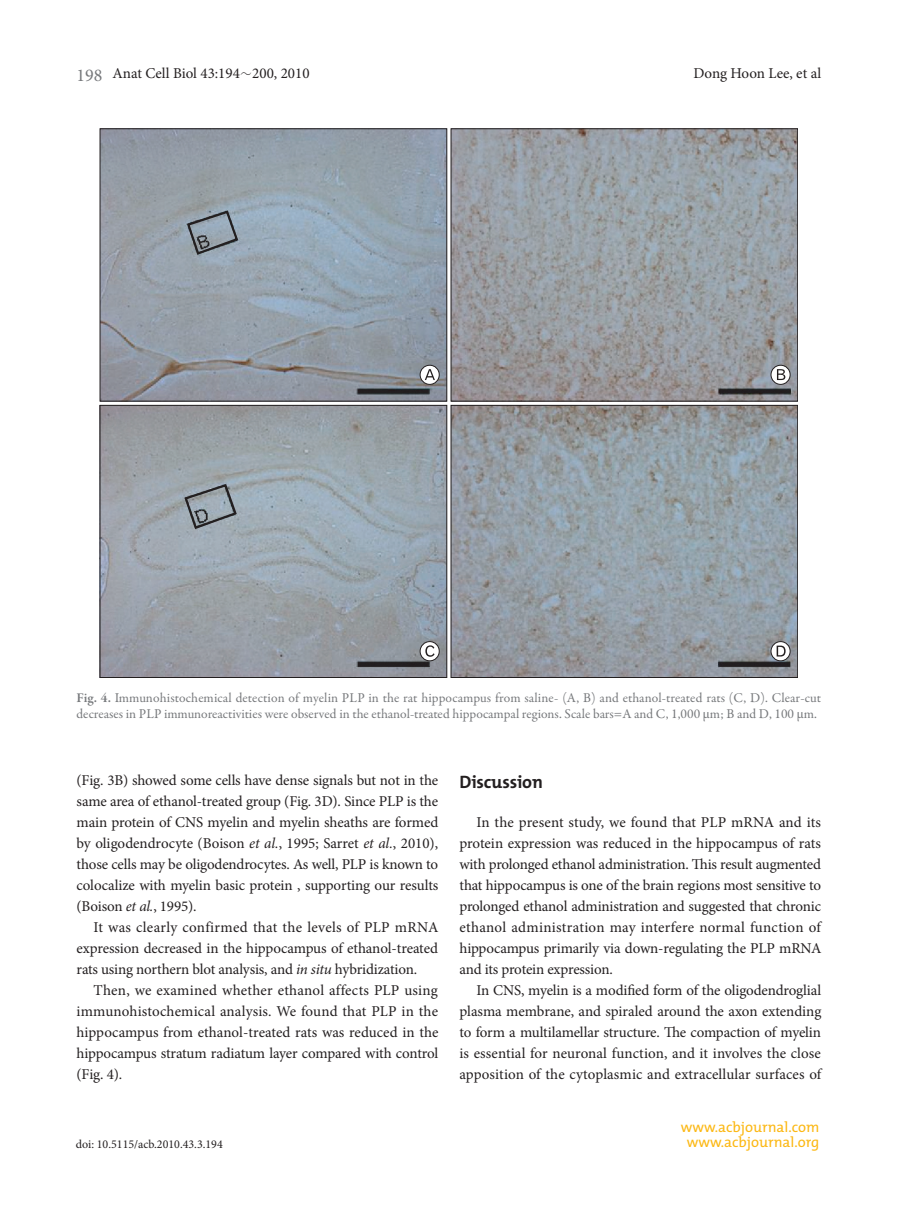
<style>
.page{position:relative;width:919px;height:1217px;background:#fff}
.page>*{position:absolute;margin:0;border:0;box-sizing:border-box;transform-origin:0 0}
.대제목{font:700 18px "The Mix";letter-spacing:-.01em;color:#231f20}
.본문{font:15px/21px "Minion Pro";letter-spacing:-.01em;color:#231f20;text-align:justify}
.t1{font:14.7px "The Mix";color:#fcb814}
.캡션{font:13.5px/16.2px "Garamond Premr Pro";color:#76787b}
.t2{font:12px "Minion Pro";color:#231f20}
.s1{font-size:18px;color:#76787b}
.s2{font-family:"YDIY Mj O310"}
.s3{font-weight:600}
.s4{font-family:"Garamond"}
.s5{font-family:"Minion Pro"}
.s6{font-style:italic}
</style>
<div class="page">
<svg style="left:100px;top:128px;width:697px;height:549px;background:#969da4"></svg>
<svg style="left:420px;top:365px;width:19px;height:19px"></svg>
<div style="left:420px;top:365px;width:19px;height:19px;border:1px solid #231f20;border-radius:50%"></div>
<svg style="left:424px;top:369px;width:11px;height:11px"></svg>
<svg style="left:771px;top:365px;width:19px;height:19px"></svg>
<div style="left:770px;top:365px;width:20px;height:19px;border:1px solid #231f20;border-radius:50%"></div>
<svg style="left:776px;top:369px;width:9px;height:11px"></svg>
<svg style="left:420px;top:641px;width:19px;height:19px"></svg>
<div style="left:420px;top:641px;width:19px;height:20px;border:1px solid #231f20;border-radius:50%"></div>
<svg style="left:425px;top:645px;width:9px;height:11px"></svg>
<svg style="left:771px;top:641px;width:19px;height:19px"></svg>
<div style="left:770px;top:641px;width:20px;height:20px;border:1px solid #231f20;border-radius:50%"></div>
<svg style="left:776px;top:645px;width:9px;height:11px"></svg>
<svg style="left:183px;top:209px;width:56px;height:321px;background:#939ba2"></svg>
<p class="본문" style="left:77px;top:63px;width:234px"><span class="s1">198</span> Anat Cell Biol 43:194<span class="s2">~</span>200, 2010</p>
<p class="본문" style="left:693px;top:63px;width:129px">Dong Hoon Lee, et al</p>
<p class="캡션" style="left:77px;top:689px;width:746px"><span class="s3">Fig. 4.</span> Immunohistochemical detection of myelin PLP in the rat hippocampus from saline<span class="s4">-</span> (A, B) and ethanol<span class="s4">-</span>treated rats (C, D). Clear<span class="s4">-</span>cut decreases in PLP immunoreactivities were observed in the ethanol<span class="s4">-</span>treated hippocampal regions. Scale bars=A and C, 1,000 <span class="s5">μ</span>m; B and D, 100 <span class="s5">μ</span>m.</p>
<p class="본문" style="left:77px;top:769px;width:363px">(Fig. 3B) showed some cells have dense signals but not in the same area of ethanol-treated group (Fig. 3D). Since PLP is the main protein of CNS myelin and myelin sheaths are formed by oligodendrocyte (Boison <span class="s6">et al.</span>, 1995; Sarret <span class="s6">et al.</span>, 2010), those cells may be oligodendrocytes. As well, PLP is known to colocalize with myelin basic protein , supporting our results (Boison <span class="s6">et al.</span>, 1995).</p>
<p class="본문" style="left:77px;top:916px;width:363px;text-indent:17px">It was clearly confirmed that the levels of PLP mRNA expression decreased in the hippocampus of ethanol-treated rats using northern blot analysis, and <span class="s6">in situ</span> hybridization.</p>
<p class="본문" style="left:77px;top:979px;width:363px;text-indent:17px">Then, we examined whether ethanol affects PLP using immunohistochemical analysis. We found that PLP in the hippocampus from ethanol-treated rats was reduced in the hippocampus stratum radiatum layer compared with control (Fig. 4).</p>
<p class="대제목" style="left:459px;top:766px;width:85px">Discussion</p>
<p class="본문" style="left:459px;top:811px;width:363px;text-indent:17px">In the present study, we found that PLP mRNA and its protein expression was reduced in the hippocampus of rats with prolonged ethanol administration. This result augmented that hippocampus is one of the brain regions most sensitive to prolonged ethanol administration and suggested that chronic ethanol administration may interfere normal function of hippocampus primarily via down-regulating the PLP mRNA and its protein expression.</p>
<p class="본문" style="left:459px;top:979px;width:363px;text-indent:17px">In CNS, myelin is a modified form of the oligodendroglial plasma membrane, and spiraled around the axon extending to form a multilamellar structure. The compaction of myelin is essential for neuronal function, and it involves the close apposition of the cytoplasmic and extracellular surfaces of</p>
<p class="t1" style="left:680px;top:1114px;width:140px">www.acbjournal.com</p>
<p class="t2" style="left:76px;top:1135px;width:148px">doi: 10.5115/acb.2010.43.3.194</p>
<p class="t1" style="left:686px;top:1129px;width:134px">www.acbjournal.org</p>
</div>
